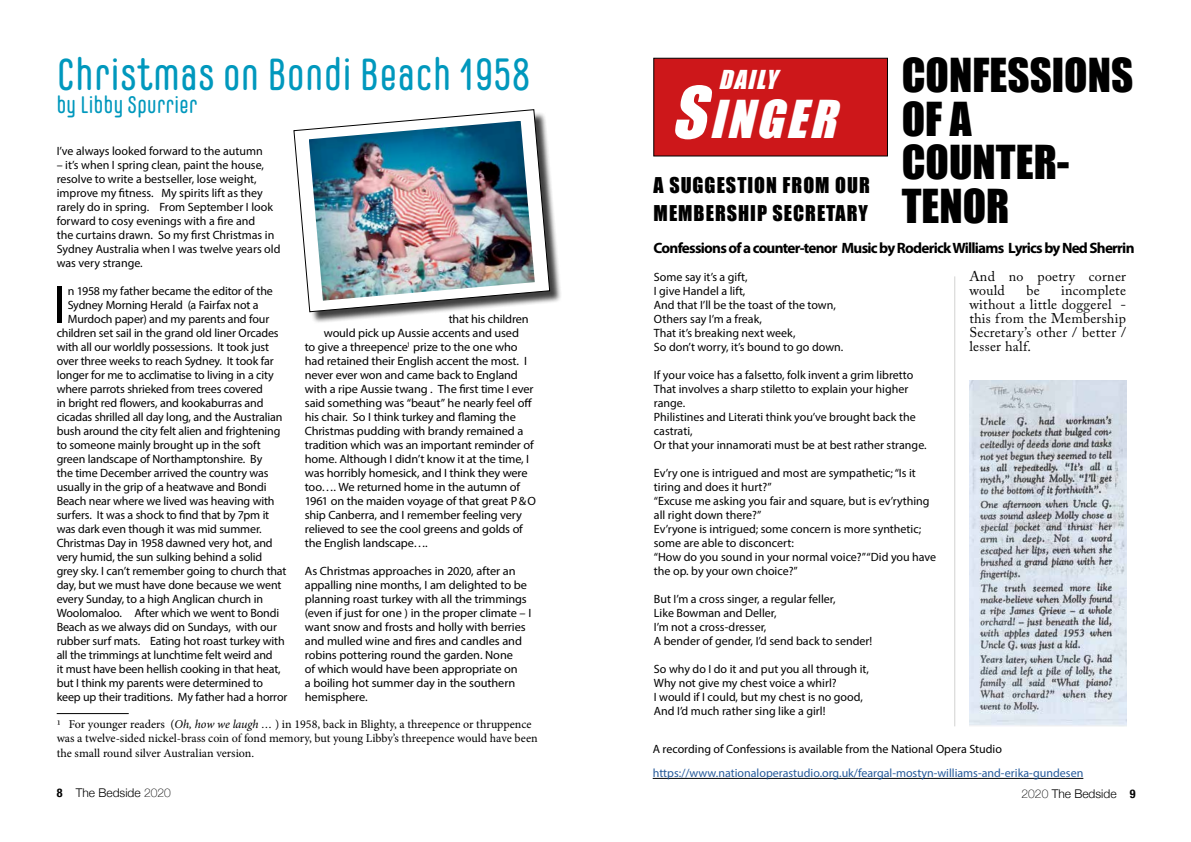
<style>
.page{position:relative;width:1191px;height:842px;background:#fff}
.page>*{position:absolute;margin:0;border:0;box-sizing:border-box;transform-origin:0 0}
.t1{font:53.5px "Myriad Pro";color:#000}
.t2{font:italic 48px "Impact";color:#fff}
.t3{font:45px "Carl Marx";letter-spacing:.02em;color:#0098bd}
.t4{font:43px/43.5px "Impact";color:#000}
.t5{font:24px "Carl Marx";letter-spacing:.015em;color:#0098bd}
.t6{font:italic 24px "Impact";color:#fff}
.t7{font:20px/28px "Impact";letter-spacing:.05em;color:#000}
.t8{font:700 15px "Myriad Pro";letter-spacing:-.05em;color:#000}
.t9{font:14px/14px "Adobe Caslon Pro";letter-spacing:.02em;color:#000}
.t10{font:12px/14px "Myriad Pro";letter-spacing:-.01em;color:#000}
.t11{font:12px/14.4px "Minion Pro";color:#000}
.t12{font:12px "Myriad Pro";color:#275b9b}
.t13{font:300 12px "Helvetica Neue";color:#000}
.s1{font-style:italic}
.s2{font-size:66px}
.s3{font-weight:700;font-stretch:condensed}
.s4{font-weight:100}
</style>
<div class="page">
<hr style="left:57px;top:713px;width:72px;height:1px;background:#000">
<div style="left:296px;top:111px;width:266px;height:213px;background:#000;opacity:.75"></div>
<svg style="left:294px;top:109px;width:256px;height:203px"></svg>
<img style="left:309px;top:121px;width:226px;height:180px">
<div style="left:653px;top:58px;width:234px;height:98px;background:#cd171a;border:1px solid #000"></div>
<hr style="left:652px;top:778px;width:431px;height:1px;background:#000">
<img style="left:969px;top:380px;width:157px;height:346px">
<hr style="left:954px;top:276px;width:1px;height:450px;background:#d2d2d1">
<h3 class="t3" style="left:57px;top:50px;width:475px">Christmas on Bondi Beach 1958</h3>
<h3 class="t5" style="left:57px;top:91px;width:142px">by Libby Spurrier</h3>
<p class="t10" style="left:57px;top:143px;width:208px">I’ve always looked forward to the autumn</p>
<p class="t10" style="left:57px;top:157px;width:225px">– it’s when I spring clean, paint the house, resolve to write a bestseller, lose weight, improve my fitness. My spirits lift as they rarely do in spring. From September I look forward to cosy evenings with a fire and<br>the curtains drawn. So my first Christmas in Sydney Australia when I was twelve years old was very strange.</p>
<h1 class="t1" style="left:53px;top:272px;width:14px">I</h1>
<p class="t10" style="left:68px;top:283px;width:206px">n 1958 my father became the editor of the</p>
<p class="t10" style="left:68px;top:297px;width:192px">Sydney Morning Herald (a Fairfax not a</p>
<p class="t10" style="left:68px;top:311px;width:203px">Murdoch paper) and my parents and four</p>
<p class="t10" style="left:57px;top:325px;width:223px">children set sail in the grand old liner Orcades</p>
<p class="t10" style="left:57px;top:339px;width:214px">with all our worldly possessions. It took just</p>
<p class="t10" style="left:57px;top:354px;width:218px">over three weeks to reach Sydney. It took far</p>
<p class="t10" style="left:57px;top:368px;width:219px">longer for me to acclimatise to living in a city</p>
<p class="t10" style="left:57px;top:382px;width:208px">where parrots shrieked from trees covered</p>
<p class="t10" style="left:57px;top:396px;width:208px">in bright red flowers, and kookaburras and</p>
<p class="t10" style="left:57px;top:410px;width:227px">cicadas shrilled all day long, and the Australian</p>
<p class="t10" style="left:57px;top:424px;width:225px">bush around the city felt alien and frightening</p>
<p class="t10" style="left:57px;top:438px;width:206px">to someone mainly brought up in the soft</p>
<p class="t10" style="left:57px;top:452px;width:207px">green landscape of Northamptonshire. By</p>
<p class="t10" style="left:57px;top:466px;width:213px">the time December arrived the country was</p>
<p class="t10" style="left:57px;top:480px;width:211px">usually in the grip of a heatwave and Bondi</p>
<p class="t10" style="left:57px;top:494px;width:219px">Beach near where we lived was heaving with</p>
<p class="t10" style="left:57px;top:508px;width:214px">surfers. It was a shock to find that by 7pm it</p>
<p class="t10" style="left:57px;top:522px;width:206px">was dark even though it was mid summer.</p>
<p class="t10" style="left:57px;top:536px;width:217px">Christmas Day in 1958 dawned very hot, and</p>
<p class="t10" style="left:57px;top:550px;width:207px">very humid, the sun sulking behind a solid</p>
<p class="t10" style="left:57px;top:564px;width:231px">grey sky. I can’t remember going to church that</p>
<p class="t10" style="left:57px;top:578px;width:226px">day, but we must have done because we went</p>
<p class="t10" style="left:57px;top:592px;width:208px">every Sunday, to a high Anglican church in</p>
<p class="t10" style="left:57px;top:606px;width:224px">Woolomaloo. After which we went to Bondi</p>
<p class="t10" style="left:57px;top:620px;width:222px">Beach as we always did on Sundays, with our</p>
<p class="t10" style="left:57px;top:634px;width:229px">rubber surf mats. Eating hot roast turkey with</p>
<p class="t10" style="left:57px;top:648px;width:217px">all the trimmings at lunchtime felt weird and</p>
<p class="t10" style="left:57px;top:662px;width:225px">it must have been hellish cooking in that heat,</p>
<p class="t10" style="left:57px;top:676px;width:208px">but I think my parents were determined to</p>
<p class="t10" style="left:57px;top:690px;width:232px">keep up their traditions. My father had a horror</p>
<p class="t11" style="left:57px;top:717px;width:482px">1 For younger readers (<span class="s1">Oh, how we laugh …</span> ) in 1958, back in Blighty, a threepence or thruppence was a twelve-sided nickel-brass coin of fond memory, but young Libby’s threepence would have been the small round silver Australian version.</p>
<p class="t10" style="left:449px;top:311px;width:81px">that his children</p>
<p class="t10" style="left:324px;top:325px;width:197px">would pick up Aussie accents and used</p>
<p class="t10" style="left:305px;top:339px;width:214px">to give a threepence<sup>1</sup> prize to the one who</p>
<p class="t10" style="left:305px;top:353px;width:224px">had retained their English accent the most. I</p>
<p class="t10" style="left:305px;top:367px;width:214px">never ever won and came back to England</p>
<p class="t10" style="left:305px;top:381px;width:230px">with a ripe Aussie twang . The first time I ever</p>
<p class="t10" style="left:305px;top:395px;width:229px">said something was “beaut” he nearly feel off</p>
<p class="t10" style="left:305px;top:410px;width:212px">his chair. So I think turkey and flaming the</p>
<p class="t10" style="left:305px;top:424px;width:220px">Christmas pudding with brandy remained a</p>
<p class="t10" style="left:305px;top:438px;width:230px">tradition which was an important reminder of</p>
<p class="t10" style="left:305px;top:452px;width:226px">home. Although I didn’t know it at the time, I</p>
<p class="t10" style="left:305px;top:466px;width:224px">was horribly homesick, and I think they were</p>
<p class="t10" style="left:305px;top:480px;width:217px">too…. We returned home in the autumn of</p>
<p class="t10" style="left:305px;top:494px;width:233px">1961 on the maiden voyage of that great P&amp;O</p>
<p class="t10" style="left:305px;top:508px;width:219px">ship Canberra, and I remember feeling very</p>
<p class="t10" style="left:305px;top:522px;width:220px">relieved to see the cool greens and golds of</p>
<p class="t10" style="left:305px;top:536px;width:124px">the English landscape….</p>
<p class="t10" style="left:305px;top:564px;width:228px">As Christmas approaches in 2020, after an appalling nine months, I am delighted to be planning roast turkey with all the trimmings (even if just for one ) in the proper climate – I want snow and frosts and holly with berries and mulled wine and fires and candles and robins pottering round the garden. None<br>of which would have been appropriate on<br>a boiling hot summer day in the southern hemisphere.</p>
<h3 class="t6" style="left:718px;top:61px;width:68px">DAILY</h3>
<h2 class="t2" style="left:670px;top:82px;width:182px"><span class="s2">S</span>INGER</h2>
<h3 class="t7" style="left:653px;top:171px;width:218px">A SUGGESTION FROM OUR<br>MEMBERSHIP SECRETARY</h3>
<h3 class="t4" style="left:901px;top:53px;width:233px">CONFESSIONS<br>OF A<br>COUNTER-<br>TENOR</h3>
<p class="t8" style="left:653px;top:238px;width:482px">Confessions of a counter-tenor Music by Roderick Williams Lyrics by Ned Sherrin</p>
<p class="t10" style="left:654px;top:269px;width:191px">Some say it’s a gift,<br>I give Handel a lift,<br>And that I’ll be the toast of the town,<br>Others say I’m a freak,<br>That it’s breaking next week,<br>So don’t worry, it’s bound to go down.</p>
<p class="t10" style="left:654px;top:367px;width:274px">If your voice has a falsetto, folk invent a grim libretto That involves a sharp stiletto to explain your higher range.<br>Philistines and Literati think you’ve brought back the castrati,<br>Or that your innamorati must be at best rather strange.</p>
<p class="t10" style="left:654px;top:466px;width:284px">Ev’ry one is intrigued and most are sympathetic; “Is it tiring and does it hurt?”<br>“Excuse me asking you fair and square, but is ev’rything all right down there?”<br>Ev’ryone is intrigued; some concern is more synthetic; some are able to disconcert:<br>“How do you sound in your normal voice?” “Did you have the op. by your own choice?”</p>
<p class="t10" style="left:654px;top:592px;width:220px">But I’m a cross singer, a regular feller,<br>Like Bowman and Deller,<br>I’m not a cross-dresser,<br>A bender of gender, I’d send back to sender!</p>
<p class="t10" style="left:654px;top:662px;width:216px">So why do I do it and put you all through it, Why not give my chest voice a whirl?<br>I would if I could, but my chest is no good, And I’d much rather sing like a girl!</p>
<p class="t9" style="left:969px;top:269px;width:158px">And no poetry corner would</p>
<p class="t9" style="left:969px;top:283px;width:158px;text-align:justify;text-indent:92px">incomplete without a little doggerel - this from the Membership Secretary’s other / better / lesser half.</p>
<p class="t9" style="left:1026px;top:283px;width:15px">be</p>
<p class="t10" style="left:652px;top:742px;width:351px">A recording of Confessions is available from the National Opera Studio</p>
<p class="t12" style="left:652px;top:766px;width:432px">https://www.nationaloperastudio.org.uk/feargal-mostyn-williams-and-erika-gundesen</p>
<p class="t13" style="left:57px;top:783px;width:116px"><span class="s3">8</span> The Bedside <span class="s4">2020</span></p>
<p class="t13" style="left:1021px;top:784px;width:116px"><span class="s4">2020</span> The Bedside <span class="s3">9</span></p>
</div>
